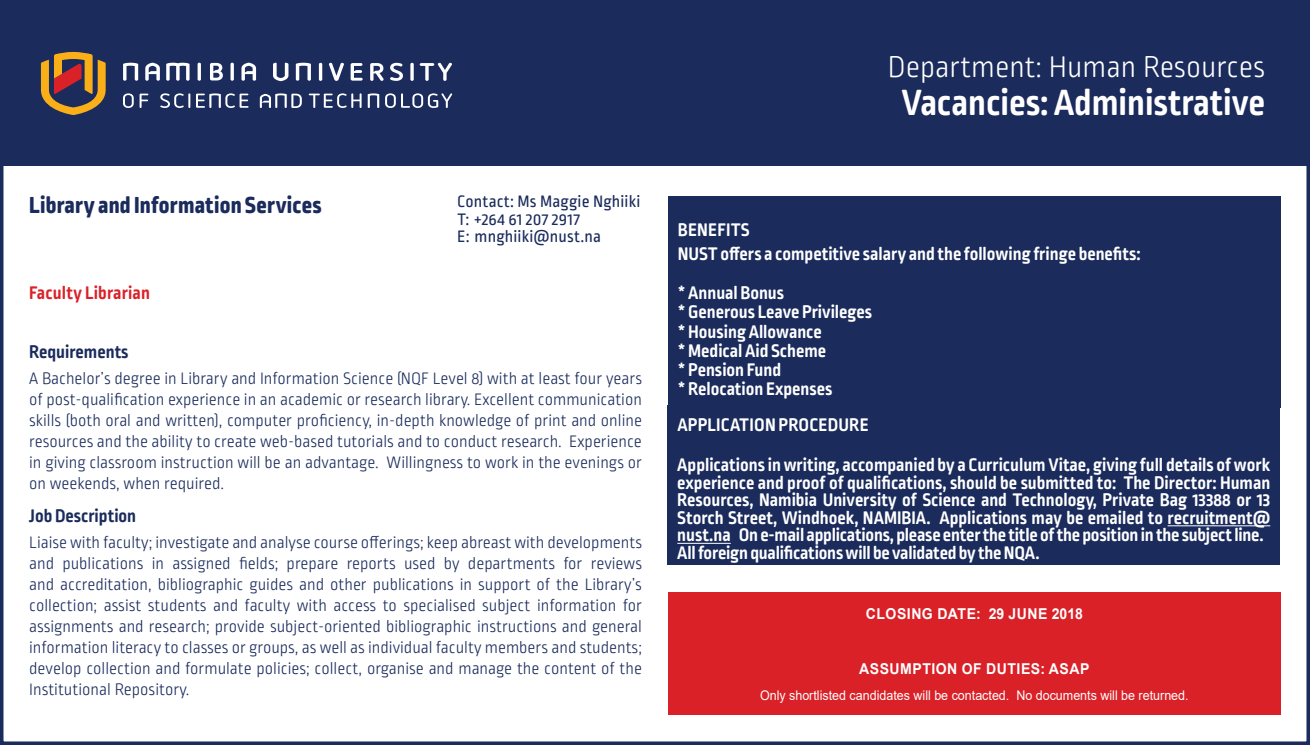
<style>
.page{position:relative;width:1310px;height:745px;background:#fff}
.page>*{position:absolute;margin:0;border:0;box-sizing:border-box;transform-origin:0 0}
.t1{font:700 38.5px "Ropa Soft Pro";color:#fff}
.t2{font:300 31.5px "Ropa Soft Pro";color:#fff}
.t3{font:800 24.5px "Ropa Soft Pro";letter-spacing:.01em;color:#1a2b5c}
.t4{font:700 19.25px/17.5px "Ropa Soft Pro";color:#fff;text-align:justify}
.t5{font:700 19.25px "Ropa Soft Pro";color:#1a2b5c}
.t6{font:700 19.25px "Ropa Soft Pro";letter-spacing:.01em;color:#da2128}
.t7{font:300 17.5px/21px "Ropa Soft Pro";color:#1a2b5c;text-align:justify}
.t8{font:17.5px "Ropa Soft Pro";letter-spacing:.01em;color:#1a2b5c}
.t9{font:700 15.05px "Arial";letter-spacing:.035em;color:#fff;scale:.94 1}
.t10{font:13.3px "Arial";color:#fff;scale:.94 1}
</style>
<div class="page">
<div style="left:0;top:0;width:1310px;height:165px;background:#1a2b5c"></div>
<svg style="left:123px;top:62px;width:329px;height:46px"></svg>
<svg style="left:41px;top:52px;width:65px;height:63px"></svg>
<div style="left:0;top:0;width:1310px;height:744px;border:4px solid #1a2b5c"></div>
<div style="left:668px;top:592px;width:612px;height:122px;background:#da2128"></div>
<div style="left:667px;top:405px;width:613px;height:159px;background:#1a2b5c"></div>
<hr style="left:1167px;top:525px;width:103px;height:1px;background:#fff">
<hr style="left:677px;top:542px;width:54px;height:1px;background:#fff">
<div style="left:668px;top:196px;width:612px;height:211px;background:#1a2b5c"></div>
<p class="t3" style="left:29px;top:190px;width:294px">Library and Information Services</p>
<p class="t6" style="left:29px;top:281px;width:122px">Faculty Librarian</p>
<p class="t8" style="left:457px;top:192px;width:185px">Contact: Ms Maggie Nghiiki</p>
<p class="t8" style="left:457px;top:209px;width:124px">T: +264 61 207 2917</p>
<p class="t8" style="left:457px;top:227px;width:145px">E: mnghiiki@nust.na</p>
<p class="t5" style="left:29px;top:341px;width:101px">Requirements</p>
<p class="t7" style="left:29px;top:369px;width:614px">A Bachelor’s degree in Library and Information Science (NQF Level 8) with at least four years of post-qualification experience in an academic or research library. Excellent communication skills (both oral and written), computer proficiency, in-depth knowledge of print and online resources and the ability to create web-based tutorials and to conduct research. Experience in giving classroom instruction will be an advantage. Willingness to work in the evenings or on weekends, when required.</p>
<p class="t5" style="left:29px;top:504px;width:109px">Job Description</p>
<p class="t7" style="left:29px;top:532px;width:614px">Liaise with faculty; investigate and analyse course offerings; keep abreast with developments and publications in assigned fields; prepare reports used by departments for reviews and accreditation, bibliographic guides and other publications in support of the Library’s collection; assist students and faculty with access to specialised subject information for assignments and research; provide subject-oriented bibliographic instructions and general information literacy to classes or groups, as well as individual faculty members and students; develop collection and formulate policies; collect, organise and manage the content of the Institutional Repository.</p>
<p class="t2" style="left:888px;top:50px;width:379px">Department: Human Resources</p>
<p class="t1" style="left:901px;top:81px;width:365px">Vacancies: Administrative</p>
<p class="t4" style="left:678px;top:222px;width:73px">BENEFITS</p>
<p class="t4" style="left:678px;top:246px;width:464px">NUST offers a competitive salary and the following fringe benefits:</p>
<p class="t4" style="left:678px;top:285px;width:108px">* Annual Bonus</p>
<p class="t4" style="left:678px;top:304px;width:196px">* Generous Leave Privileges</p>
<p class="t4" style="left:678px;top:323px;width:145px">* Housing Allowance</p>
<p class="t4" style="left:678px;top:342px;width:150px">* Medical Aid Scheme</p>
<p class="t4" style="left:678px;top:362px;width:105px">* Pension Fund</p>
<p class="t4" style="left:678px;top:381px;width:156px">* Relocation Expenses</p>
<p class="t4" style="left:677px;top:417px;width:193px">APPLICATION PROCEDURE</p>
<p class="t4" style="left:677px;top:457px;width:594px">Applications in writing, accompanied by a Curriculum Vitae, giving full details of work experience and proof of qualifications, should be submitted to: The Director: Human Resources, Namibia University of Science and Technology, Private Bag 13388 or 13<br>Storch Street, Windhoek, NAMIBIA. Applications may be emailed to recruitment@ nust.na On e-mail applications, please enter the title of the position in the subject line.</p>
<p class="t4" style="left:677px;top:544px;width:364px">All foreign qualifications will be validated by the NQA.</p>
<p class="t9" style="left:866px;top:602px;width:232px">CLOSING DATE: 29 JUNE 2018</p>
<p class="t9" style="left:859px;top:657px;width:246px">ASSUMPTION OF DUTIES: ASAP</p>
<p class="t10" style="left:760px;top:685px;width:457px">Only shortlisted candidates will be contacted. No documents will be returned.</p>
</div>
